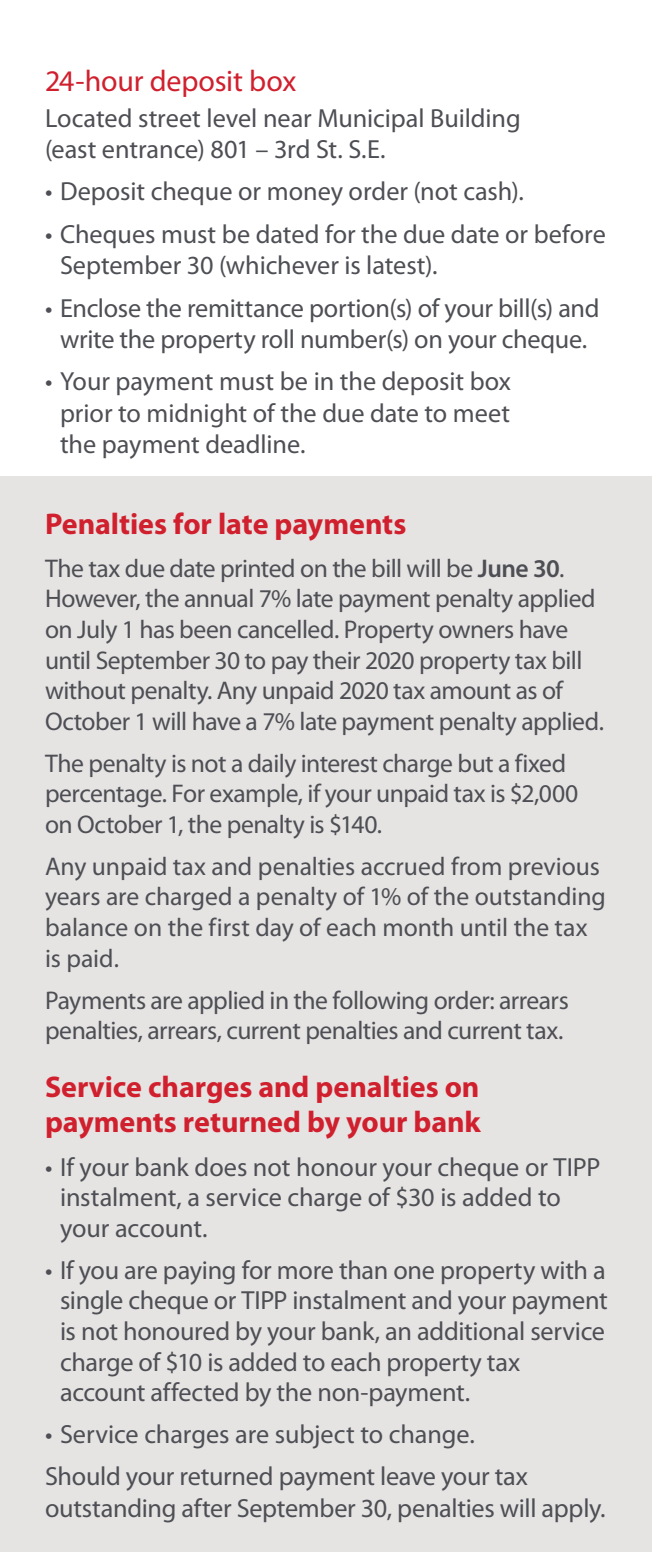
<style>
.page{position:relative;width:652px;height:1552px;background:#fff}
.page>*{position:absolute;margin:0;border:0;box-sizing:border-box;transform-origin:0 0}
.t1{font:700 30px/35px "Myriad Pro";color:#d0202e}
.t2{font:30px "Myriad Pro";letter-spacing:-.01em;color:#d0202e}
.t3{font:26.25px/30.8px "Myriad Pro";letter-spacing:-.01em;color:#4d4f54}
.t4{font:25.5px/30.5px "Myriad Pro";letter-spacing:-.02em;color:#4d4f54}
.t5{font:25.5px/30.5px "Myriad Pro";color:#4d4f54}
.s1{font-weight:600}
</style>
<div class="page">
<div style="left:0;top:476px;width:652px;height:1076px;background:#e6e3e3"></div>
<p class="t2" style="left:45px;top:62px;width:253px">24-hour deposit box</p>
<p class="t3" style="left:45px;top:102px;width:477px">Located street level near Municipal Building (east entrance) 801 – 3rd St. S.E.</p>
<p class="t3" style="left:45px;top:176px;width:480px">• Deposit cheque or money order (not cash).</p>
<p class="t3" style="left:60px;top:218px;width:547px;text-indent:-15px">• Cheques must be dated for the due date or before<br>September 30 (whichever is latest).</p>
<p class="t3" style="left:45px;top:292px;width:556px;text-align:center">• Enclose the remittance portion(s) of your bill(s) and write the property roll number(s) on your cheque.</p>
<p class="t3" style="left:60px;top:365px;width:452px;text-align:justify;text-indent:-15px">• Your payment must be in the deposit box prior to midnight of the due date to meet the payment deadline.</p>
<p class="t1" style="left:45px;top:506px;width:363px">Penalties for late payments</p>
<p class="t4" style="left:45px;top:552px;width:560px">The tax due date printed on the bill will be <span class="s1">June 30</span>.<br>However, the annual 7% late payment penalty applied on July 1 has been cancelled. Property owners have until September 30 to pay their 2020 property tax bill without penalty. Any unpaid 2020 tax amount as of October 1 will have a 7% late payment penalty applied.</p>
<p class="t4" style="left:45px;top:747px;width:535px">The penalty is not a daily interest charge but a fixed percentage. For example, if your unpaid tax is $2,000 on October 1, the penalty is $140.</p>
<p class="t5" style="left:45px;top:850px;width:562px">Any unpaid tax and penalties accrued from previous years are charged a penalty of 1% of the outstanding balance on the first day of each month until the tax is paid.</p>
<p class="t4" style="left:45px;top:984px;width:525px">Payments are applied in the following order: arrears penalties, arrears, current penalties and current tax.</p>
<p class="t1" style="left:45px;top:1068px;width:437px">Service charges and penalties on payments returned by your bank</p>
<p class="t3" style="left:60px;top:1151px;width:542px;text-indent:-15px">• If your bank does not honour your cheque or TIPP instalment, a service charge of $30 is added to your account.</p>
<p class="t3" style="left:60px;top:1254px;width:549px;text-indent:-15px">• If you are paying for more than one property with a single cheque or TIPP instalment and your payment is not honoured by your bank, an additional service charge of $10 is added to each property tax account affected by the non-payment.</p>
<p class="t3" style="left:45px;top:1413px;width:484px;line-height:41.8px">• Service charges are subject to change.<br>Should your returned payment leave your tax</p>
<p class="t3" style="left:45px;top:1493px;width:562px">outstanding after September 30, penalties will apply.</p>
</div>
